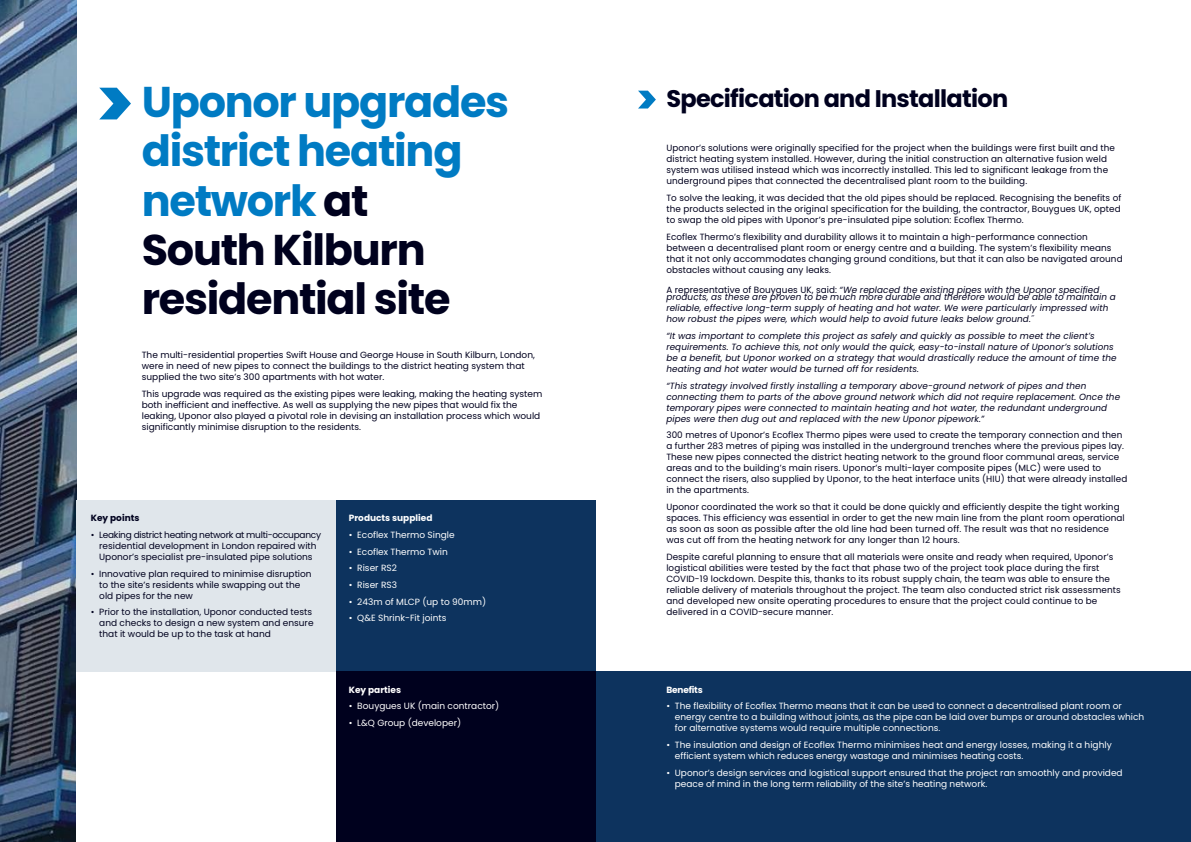
<style>
.page{position:relative;width:1191px;height:842px;background:#fff}
.page>*{position:absolute;margin:0;border:0;box-sizing:border-box;transform-origin:0 0}
.t1{font:700 43px/49px "Poppins";letter-spacing:-.03em;color:#007bc3}
.t2{font:700 24px "Poppins";letter-spacing:-.03em;color:#00011e}
.t3{font:9px/11px "Poppins";letter-spacing:.01em;color:#00011e}
.t4{font:italic 9px/11px "Poppins";letter-spacing:.01em;color:#00011e}
.t5{font:9px/11px "Poppins";color:#fff}
.t6{font:700 9px "Poppins";color:#fff}
.t7{font:700 9px "Poppins";color:#00011e}
.t8{font:700 9px "Poppins";letter-spacing:-.02em;color:#fff}
.t9{font:700 8px "Poppins";color:#fff}
.s1{color:#00011e}
.s2{font-style:normal}
</style>
<div class="page">
<img style="left:0;top:0;width:77px;height:842px">
<svg style="left:99px;top:88px;width:32px;height:31px"></svg>
<svg style="left:638px;top:91px;width:18px;height:18px"></svg>
<div style="left:77px;top:500px;width:259px;height:172px;background:#e0e6eb"></div>
<div style="left:336px;top:500px;width:259px;height:172px;background:#0d335e"></div>
<div style="left:595px;top:672px;width:596px;height:170px;background:#0d335e"></div>
<div style="left:336px;top:672px;width:259px;height:170px;background:#00011e"></div>
<h1 class="t1" style="left:142px;top:78px;width:369px">Uponor upgrades district heating network <span class="s1">at<br>South Kilburn residential site</span></h1>
<p class="t3" style="left:142px;top:350px;width:394px">The multi-residential properties Swift House and George House in South Kilburn, London, were in need of new pipes to connect the buildings to the district heating system that supplied the two site’s 300 apartments with hot water.</p>
<p class="t3" style="left:142px;top:388px;width:402px">This upgrade was required as the existing pipes were leaking, making the heating system both inefficient and ineffective. As well as supplying the new pipes that would fix the leaking, Uponor also played a pivotal role in devising an installation process which would significantly minimise disruption to the residents.</p>
<p class="t7" style="left:91px;top:513px;width:50px">Key points</p>
<p class="t3" style="left:91px;top:529px;width:232px;text-align:center">• Leaking district heating network at multi-occupancy residential development in London repaired with<br>Uponor’s specialist pre-insulated pipe solutions</p>
<p class="t3" style="left:99px;top:568px;width:214px;text-indent:-9px">• Innovative plan required to minimise disruption to the site’s residents while swapping out the old pipes for the new</p>
<p class="t3" style="left:99px;top:607px;width:216px;text-indent:-9px">• Prior to the installation, Uponor conducted tests and checks to design a new system and ensure that it would be up to the task at hand</p>
<p class="t6" style="left:349px;top:513px;width:85px">Products supplied</p>
<p class="t5" style="left:349px;top:529px;width:107px">• Ecoflex Thermo Single</p>
<p class="t5" style="left:349px;top:546px;width:101px">• Ecoflex Thermo Twin</p>
<p class="t5" style="left:349px;top:563px;width:50px">• Riser RS2</p>
<p class="t5" style="left:349px;top:579px;width:50px">• Riser RS3</p>
<p class="t5" style="left:349px;top:596px;width:139px">• 243m of MLCP (up to 90mm)</p>
<p class="t5" style="left:349px;top:613px;width:99px">• Q&amp;E Shrink-Fit joints</p>
<p class="t6" style="left:349px;top:684px;width:54px">Key parties</p>
<p class="t5" style="left:349px;top:701px;width:152px">• Bouygues UK (main contractor)</p>
<p class="t5" style="left:349px;top:717px;width:114px">• L&amp;Q Group (developer)</p>
<p class="t9" style="left:336px;top:702px;width:81px">Ramón van Riet, UK</p>
<h2 class="t2" style="left:666px;top:85px;width:343px">Specification and Installation</h2>
<p class="t3" style="left:666px;top:143px;width:450px">Uponor’s solutions were originally specified for the project when the buildings were first built and the district heating system installed. However, during the initial construction an alternative fusion weld system was utilised instead which was incorrectly installed. This led to significant leakage from the underground pipes that connected the decentralised plant room to the building.</p>
<p class="t3" style="left:666px;top:192px;width:456px;text-align:justify">To solve the leaking, it was decided that the old pipes should be replaced. Recognising the benefits of the products selected in the original specification for the building, the contractor, Bouygues UK, opted to swap the old pipes with Uponor’s pre-insulated pipe solution: Ecoflex Thermo.</p>
<p class="t3" style="left:666px;top:231px;width:458px">Ecoflex Thermo’s flexibility and durability allows it to maintain a high-performance connection between a decentralised plant room or energy centre and a building. The system’s flexibility means that it not only accommodates changing ground conditions, but that it can also be navigated around obstacles without causing any leaks.</p>
<p class="t4" style="left:666px;top:286px;width:451px;line-height:7.6px"><span class="s2">A representative of</span> <span class="s2">Bouygues UK, said:</span> “We replaced the existing pipes with the Uponor specified products, as these are proven to be much more durable and therefore would be able to maintain a</p>
<p class="t4" style="left:666px;top:303px;width:443px">reliable, effective long-term supply of heating and hot water. We were particularly impressed with how robust the pipes were, which would help to avoid future leaks below ground.˝</p>
<p class="t4" style="left:666px;top:330px;width:452px">“It was important to complete this project as safely and quickly as possible to meet the client’s requirements. To achieve this, not only would the quick, easy-to-install nature of Uponor’s solutions be a benefit, but Uponor worked on a strategy that would drastically reduce the amount of time the heating and hot water would be turned off for residents.</p>
<p class="t4" style="left:666px;top:380px;width:455px">“This strategy involved firstly installing a temporary above-ground network of pipes and then connecting them to parts of the above ground network which did not require replacement. Once the temporary pipes were connected to maintain heating and hot water, the redundant underground pipes were then dug out and replaced with the new Uponor pipework.”</p>
<p class="t3" style="left:666px;top:430px;width:462px">300 metres of Uponor’s Ecoflex Thermo pipes were used to create the temporary connection and then a further 283 metres of piping was installed in the underground trenches where the previous pipes lay.<br>These new pipes connected the district heating network to the ground floor communal areas, service areas and to the building’s main risers. Uponor’s multi-layer composite pipes (MLC) were used to connect the risers, also supplied by Uponor, to the heat interface units (HIU) that were already installed in the apartments.</p>
<p class="t3" style="left:666px;top:501px;width:460px">Uponor coordinated the work so that it could be done quickly and efficiently despite the tight working spaces. This efficiency was essential in order to get the new main line from the plant room operational as soon as soon as possible after the old line had been turned off. The result was that no residence was cut off from the heating network for any longer than 12 hours.</p>
<p class="t3" style="left:666px;top:551px;width:456px">Despite careful planning to ensure that all materials were onsite and ready when required, Uponor’s logistical abilities were tested by the fact that phase two of the project took place during the first COVID-19 lockdown. Despite this, thanks to its robust supply chain, the team was able to ensure the reliable delivery of materials throughout the project. The team also conducted strict risk assessments and developed new onsite operating procedures to ensure that the project could continue to be delivered in a COVID-secure manner.</p>
<p class="t8" style="left:666px;top:684px;width:38px">Benefits</p>
<p class="t5" style="left:675px;top:701px;width:471px;text-indent:-9px">• The flexibility of Ecoflex Thermo means that it can be used to connect a decentralised plant room or energy centre to a building without joints, as the pipe can be laid over bumps or around obstacles which for alternative systems would require multiple connections.</p>
<p class="t5" style="left:675px;top:739px;width:438px;text-indent:-9px">• The insulation and design of Ecoflex Thermo minimises heat and energy losses, making it a highly efficient system which reduces energy wastage and minimises heating costs.</p>
<p class="t5" style="left:675px;top:767px;width:449px;text-indent:-9px">• Uponor’s design services and logistical support ensured that the project ran smoothly and provided peace of mind in the long term reliability of the site’s heating network.</p>
</div>
